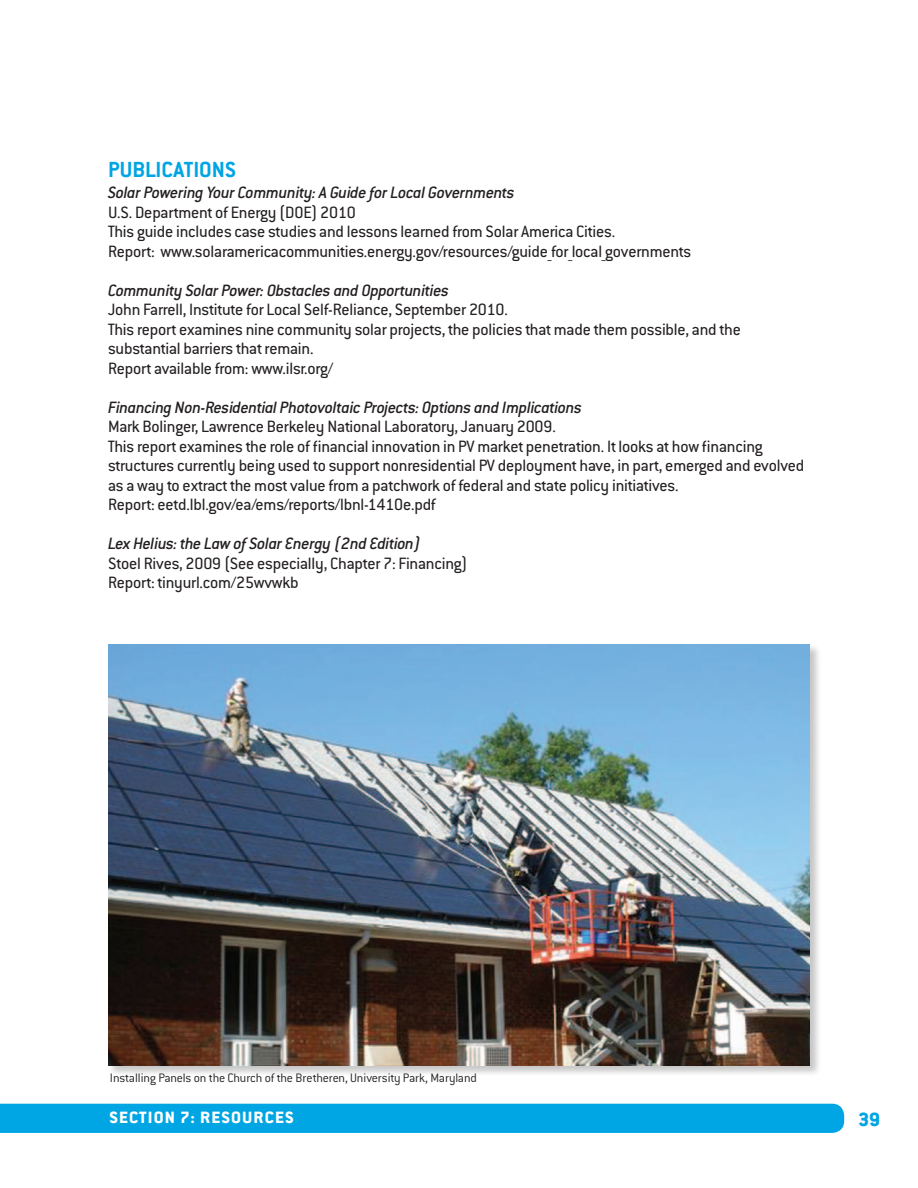
<style>
.page{position:relative;width:918px;height:1188px;background:#fff}
.page>*{position:absolute;margin:0;border:0;box-sizing:border-box;transform-origin:0 0}
.t1{font:700 24px "Conduit ITC Std";letter-spacing:-.005em;color:#00a5e3}
.t2{font:800 21px "Conduit ITC Std";color:#00a5e3}
.t3{font:18px/19.5px "Conduit ITC Std";letter-spacing:-.01em;color:#231f20}
.t4{font:italic 500 18px "Conduit ITC Std";letter-spacing:-.025em;color:#231f20}
.t5{font:800 18px "Conduit ITC Std";letter-spacing:.06em;color:#fff}
.t6{font:300 13.5px "Conduit ITC Std";letter-spacing:-.015em;color:#231f20}
</style>
<div class="page">
<div style="left:0;top:1104px;width:844px;height:29px;background:#00a5e3"></div>
<div style="left:107px;top:644px;width:715px;height:433px;background:#231f20;opacity:.25"></div>
<img style="left:108px;top:644px;width:702px;height:422px">
<h1 class="t1" style="left:108px;top:155px;width:130px">PUBLICATIONS</h1>
<p class="t4" style="left:108px;top:182px;width:408px">Solar Powering Your Community: A Guide for Local Governments</p>
<p class="t3" style="left:108px;top:202px;width:585px">U.S. Department of Energy (DOE) 2010<br>This guide includes case studies and lessons learned from Solar America Cities.<br>Report: www.solaramericacommunities.energy.gov/resources/guide_for_local_governments</p>
<p class="t4" style="left:108px;top:279px;width:343px">Community Solar Power: Obstacles and Opportunities</p>
<p class="t3" style="left:108px;top:299px;width:634px">John Farrell, Institute for Local Self-Reliance, September 2010.<br>This report examines nine community solar projects, the policies that made them possible, and the substantial barriers that remain.<br>Report available from: www.ilsr.org/</p>
<p class="t4" style="left:108px;top:396px;width:475px">Financing Non-Residential Photovoltaic Projects: Options and Implications</p>
<p class="t3" style="left:108px;top:416px;width:698px">Mark Bolinger, Lawrence Berkeley National Laboratory, January 2009.<br>This report examines the role of financial innovation in PV market penetration. It looks at how financing structures currently being used to support nonresidential PV deployment have, in part, emerged and evolved as a way to extract the most value from a patchwork of federal and state policy initiatives.<br>Report: eetd.lbl.gov/ea/ems/reports/lbnl-1410e.pdf</p>
<p class="t4" style="left:108px;top:533px;width:315px">Lex Helius: the Law of Solar Energy (2nd Edition)</p>
<p class="t3" style="left:108px;top:553px;width:361px">Stoel Rives, 2009 (See especially, Chapter 7: Financing)<br>Report: tinyurl.com/25wvwkb</p>
<p class="t6" style="left:110px;top:1070px;width:369px">Installing Panels on the Church of the Bretheren, University Park, Maryland</p>
<p class="t5" style="left:110px;top:1106px;width:186px">SECTION 7: RESOURCES</p>
<p class="t2" style="left:858px;top:1107px;width:24px">39</p>
</div>
